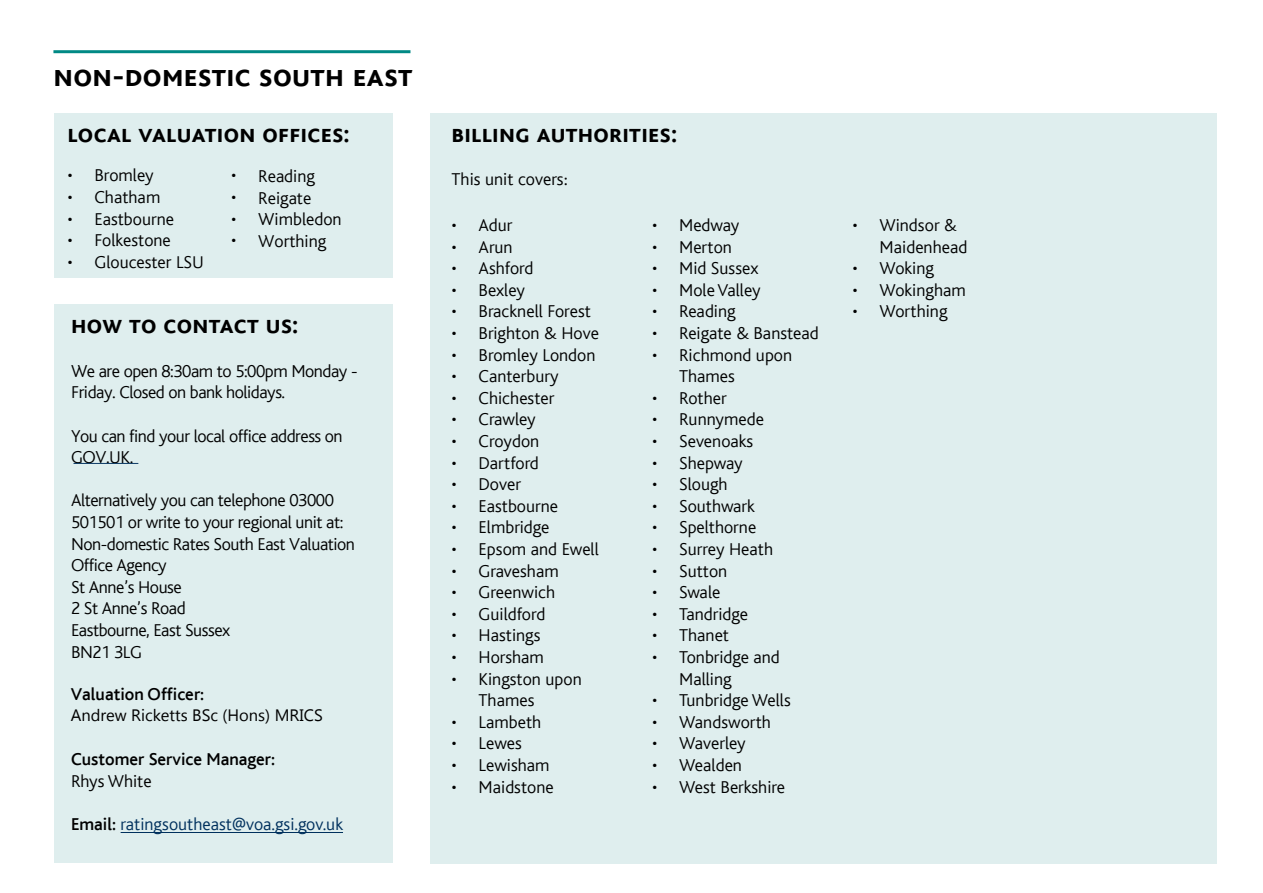
<style>
.page{position:relative;width:1263px;height:893px;background:#fff}
.page>*{position:absolute;margin:0;border:0;box-sizing:border-box;transform-origin:0 0}
.t1{font:700 33px "Bliss Caps";letter-spacing:.01em;color:#000}
.t2{font:700 27px "Bliss Caps";letter-spacing:.01em;color:#000}
.t3{font:300 18px/21.6px "Bliss";color:#000}
.t4{font:300 18px/21.6px "Bliss";letter-spacing:-.025em;color:#000}
.t5{font:300 18px "Bliss";color:#000}
.t6{font:500 18px "Bliss";color:#000}
.t7{font:300 18px "Bliss";color:#00305d}
.t8{font:16.5px "Segoe UI";color:#000}
.s1{font-style:inherit}
.s2{font-weight:500;color:#000}
.s3{font-family:"Minion Pro";font-weight:400}
</style>
<div class="page">
<div style="left:54px;top:305px;width:339px;height:558px;background:#dfeeee"></div>
<div style="left:430px;top:113px;width:787px;height:750px;background:#dfeeee"></div>
<div style="left:54px;top:113px;width:339px;height:165px;background:#dfeeee"></div>
<hr style="left:121px;top:832px;width:222px;height:1px;background:#00305d">
<hr style="left:73px;top:463px;width:65px;height:1px;background:#00305d">
<hr style="left:53px;top:50px;width:357px;height:3px;background:#008985">
<h1 class="t1" style="left:53px;top:58px;width:361px">non-domestic south east</h1>
<h2 class="t2" style="left:68px;top:119px;width:284px">local valuation offices:</h2>
<p class="t3" style="left:68px;top:165px;width:88px">• Bromley</p>
<p class="t3" style="left:68px;top:187px;width:94px">• Chatham</p>
<p class="t3" style="left:68px;top:208px;width:108px">• Eastbourne</p>
<p class="t3" style="left:68px;top:230px;width:105px">• Folkestone</p>
<p class="t5" style="left:68px;top:253px;width:138px"><span class="s1">•</span> Gloucester LSU</p>
<p class="t5" style="left:231px;top:167px;width:85px"><span class="s1">•</span> Reading</p>
<p class="t5" style="left:231px;top:188px;width:82px"><span class="s1">•</span> Reigate</p>
<p class="t5" style="left:231px;top:210px;width:112px"><span class="s1">•</span> Wimbledon</p>
<p class="t5" style="left:231px;top:231px;width:97px"><span class="s1">• W</span>orthing</p>
<h2 class="t2" style="left:71px;top:310px;width:229px">how to contact us:</h2>
<p class="t4" style="left:71px;top:360px;width:288px">We are open 8:30am to 5:00pm Monday -<br>Friday. Closed on bank holidays.</p>
<p class="t4" style="left:71px;top:425px;width:273px">You can find your local office address on<br>GOV.UK.</p>
<p class="t4" style="left:71px;top:490px;width:286px">Alternatively you can telephone 03000<br>501501 or write to your regional unit at:<br>Non-domestic Rates South East Valuation<br>Office Agency<br>St Anne’s House<br>2 St Anne’s Road<br>Eastbourne, East Sussex<br>BN21 3LG</p>
<p class="t6" style="left:71px;top:685px;width:135px">Valuation Officer:</p>
<p class="t8" style="left:71px;top:704px;width:254px">Andrew Ricketts BSc (Hons) MRICS</p>
<p class="t6" style="left:71px;top:750px;width:206px">Customer Service Manager:</p>
<p class="t3" style="left:71px;top:770px;width:82px">Rhys White</p>
<p class="t7" style="left:71px;top:814px;width:273px"><span class="s2">Email:</span> ratingsoutheast@voa.gsi.gov.uk</p>
<h2 class="t2" style="left:452px;top:119px;width:227px">billing authorities:</h2>
<p class="t3" style="left:452px;top:169px;width:118px">This unit covers<span class="s3">:</span></p>
<p class="t3" style="left:452px;top:215px;width:63px">• Adur</p>
<p class="t3" style="left:452px;top:236px;width:63px">• Arun</p>
<p class="t3" style="left:452px;top:258px;width:83px">• Ashford</p>
<p class="t3" style="left:452px;top:279px;width:75px">• Bexley</p>
<p class="t3" style="left:452px;top:301px;width:141px">• Bracknell Forest</p>
<p class="t3" style="left:452px;top:323px;width:149px">• Brighton &amp; Hove</p>
<p class="t3" style="left:452px;top:344px;width:145px">• Bromley London</p>
<p class="t3" style="left:452px;top:366px;width:109px">• Canterbury</p>
<p class="t3" style="left:452px;top:387px;width:104px">• Chichester</p>
<p class="t3" style="left:452px;top:409px;width:86px">• Crawley</p>
<p class="t3" style="left:452px;top:431px;width:89px">• Croydon</p>
<p class="t3" style="left:452px;top:452px;width:89px">• Dartford</p>
<p class="t3" style="left:452px;top:474px;width:71px">• Dover</p>
<p class="t3" style="left:452px;top:495px;width:108px">• Eastbourne</p>
<p class="t3" style="left:452px;top:517px;width:99px">• Elmbridge</p>
<p class="t3" style="left:452px;top:539px;width:149px">• Epsom and Ewell</p>
<p class="t3" style="left:452px;top:560px;width:109px">• Gravesham</p>
<p class="t3" style="left:452px;top:582px;width:105px">• Greenwich</p>
<p class="t3" style="left:452px;top:603px;width:95px">• Guildford</p>
<p class="t3" style="left:452px;top:625px;width:90px">• Hastings</p>
<p class="t3" style="left:452px;top:647px;width:94px">• Horsham</p>
<p class="t3" style="left:479px;top:668px;width:105px;text-indent:-27px">• Kingston upon<br>Thames</p>
<p class="t3" style="left:452px;top:711px;width:91px">• Lambeth</p>
<p class="t3" style="left:452px;top:733px;width:72px">• Lewes</p>
<p class="t3" style="left:452px;top:755px;width:100px">• Lewisham</p>
<p class="t3" style="left:452px;top:776px;width:104px">• Maidstone</p>
<p class="t3" style="left:652px;top:215px;width:89px">• Medway</p>
<p class="t3" style="left:652px;top:236px;width:81px">• Merton</p>
<p class="t3" style="left:652px;top:258px;width:108px">• Mid Sussex</p>
<p class="t3" style="left:652px;top:279px;width:110px">• Mole Valley</p>
<p class="t3" style="left:652px;top:301px;width:85px">• Reading</p>
<p class="t3" style="left:652px;top:323px;width:168px">• Reigate &amp; Banstead</p>
<p class="t3" style="left:679px;top:344px;width:115px;text-indent:-27px">• Richmond upon<br>Thames</p>
<p class="t3" style="left:652px;top:387px;width:76px">• Rother</p>
<p class="t3" style="left:652px;top:409px;width:113px">• Runnymede</p>
<p class="t3" style="left:652px;top:431px;width:103px">• Sevenoaks</p>
<p class="t3" style="left:652px;top:452px;width:92px">• Shepway</p>
<p class="t3" style="left:652px;top:474px;width:77px">• Slough</p>
<p class="t3" style="left:652px;top:495px;width:104px">• Southwark</p>
<p class="t3" style="left:652px;top:517px;width:106px">• Spelthorne</p>
<p class="t3" style="left:652px;top:539px;width:123px">• Surrey Heath</p>
<p class="t3" style="left:652px;top:560px;width:77px">• Sutton</p>
<p class="t3" style="left:652px;top:582px;width:70px">• Swale</p>
<p class="t3" style="left:652px;top:603px;width:97px">• Tandridge</p>
<p class="t3" style="left:652px;top:625px;width:79px">• Thanet</p>
<p class="t3" style="left:679px;top:647px;width:102px;text-indent:-27px">• Tonbridge and<br>Malling</p>
<p class="t3" style="left:652px;top:690px;width:140px">• Tunbridge Wells</p>
<p class="t3" style="left:652px;top:711px;width:120px">• Wandsworth</p>
<p class="t3" style="left:652px;top:733px;width:95px">• Waverley</p>
<p class="t3" style="left:652px;top:755px;width:91px">• Wealden</p>
<p class="t3" style="left:652px;top:776px;width:135px">• West Berkshire</p>
<p class="t3" style="left:880px;top:215px;width:89px;text-indent:-27px">• Windsor &amp;<br>Maidenhead</p>
<p class="t3" style="left:853px;top:258px;width:83px">• Woking</p>
<p class="t3" style="left:853px;top:279px;width:115px">• Wokingham</p>
<p class="t3" style="left:853px;top:301px;width:96px">• Worthing</p>
</div>
